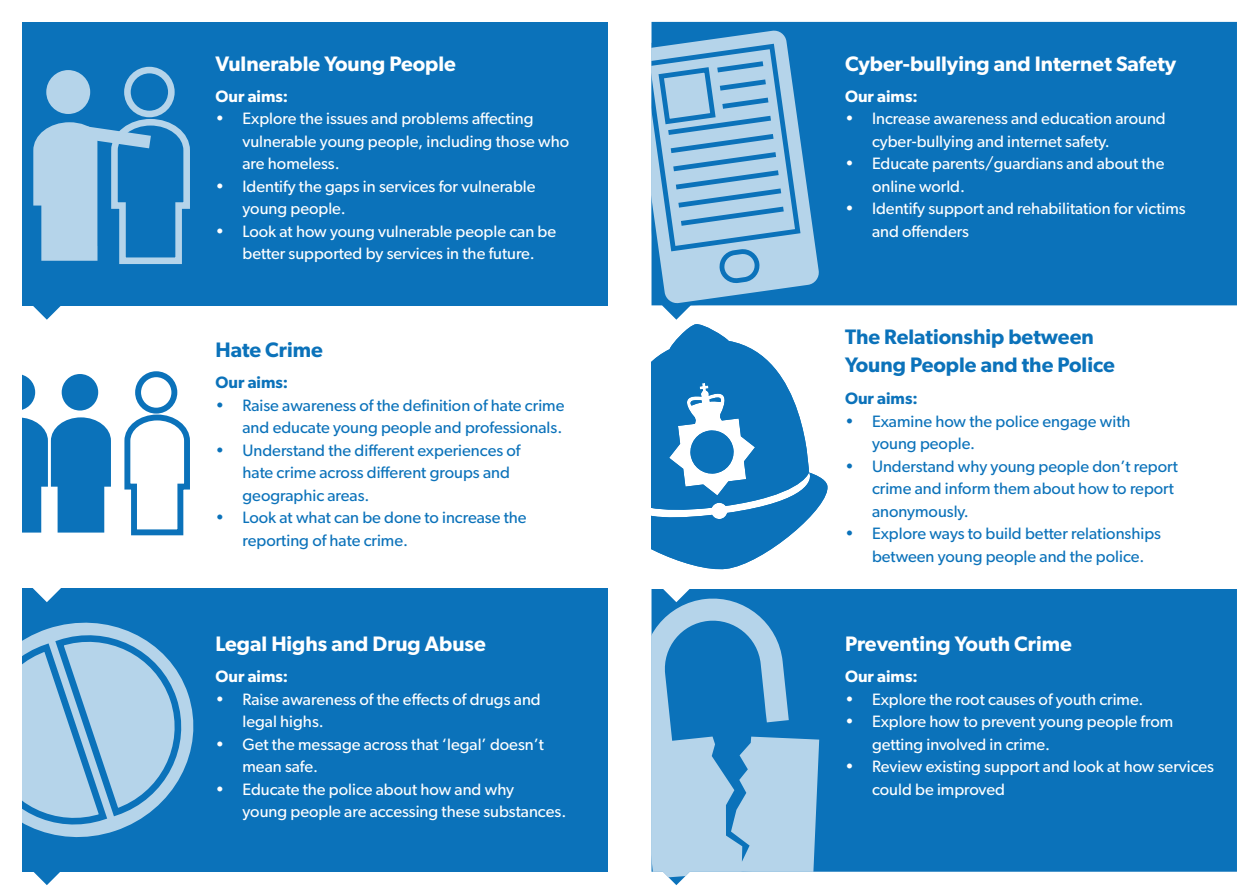
<style>
.page{position:relative;width:1259px;height:893px;background:#fff}
.page>*{position:absolute;margin:0;border:0;box-sizing:border-box;transform-origin:0 0}
.t1{font:600 21px "Gibson";color:#fff}
.t2{font:600 21px/28.2px "Gibson";color:#0b72ba}
.t3{font:16.5px/22.5px "Gibson";color:#fff}
.t4{font:16.5px/22.5px "Gibson";color:#0b72ba}
.t5{font:600 16.5px "Gibson";color:#fff}
.t6{font:600 16.5px "Gibson";color:#0b72ba}
</style>
<div class="page">
<div style="left:651px;top:589px;width:586px;height:296px;background:#0b72ba"></div>
<svg style="left:651px;top:595px;width:168px;height:283px;background:#6fabd6"></svg>
<svg style="left:651px;top:324px;width:177px;height:246px;fill:#0b72ba"></svg>
<div style="left:62px;top:374px;width:36px;height:36px;background:#0b72ba;border-radius:50%"></div>
<svg style="left:124px;top:371px;width:66px;height:165px"></svg>
<svg style="left:22px;top:374px;width:13px;height:36px"></svg>
<svg style="left:22px;top:417px;width:89px;height:116px"></svg>
<div style="left:22px;top:588px;width:585px;height:284px;background:#0b72ba"></div>
<svg style="left:44px;top:622px;width:150px;height:216px"></svg>
<svg style="left:22px;top:627px;width:167px;height:205px"></svg>
<div style="left:22px;top:22px;width:585px;height:283px;background:#0b72ba"></div>
<svg style="left:33px;top:66px;width:157px;height:198px"></svg>
<svg style="left:26px;top:305px;width:41px;height:15px"></svg>
<svg style="left:32px;top:588px;width:29px;height:14px"></svg>
<svg style="left:33px;top:872px;width:27px;height:13px"></svg>
<div style="left:668px;top:22px;width:569px;height:298px;background:#0b72ba"></div>
<svg style="left:651px;top:22px;width:176px;height:290px;background:#3e8fc8"></svg>
<svg style="left:651px;top:41px;width:152px;height:246px;background:#89badd"></svg>
<svg style="left:656px;top:561px;width:41px;height:41px"></svg>
<p class="t1" style="left:215px;top:51px;width:242px">Vulnerable Young People</p>
<p class="t5" style="left:215px;top:86px;width:74px">Our aims:</p>
<p class="t3" style="left:242px;top:107px;width:328px;text-indent:-27px">• Explore the issues and problems affecting vulnerable young people, including those who are homeless.</p>
<p class="t3" style="left:242px;top:175px;width:294px;text-indent:-27px">• Identify the gaps in services for vulnerable young people.</p>
<p class="t3" style="left:215px;top:220px;width:342px;text-align:center">• Look at how young vulnerable people can be better supported by services in the future.</p>
<p class="t2" style="left:215px;top:335px;width:109px">Hate Crime</p>
<p class="t6" style="left:215px;top:373px;width:74px">Our aims:</p>
<p class="t4" style="left:215px;top:393px;width:350px;text-align:right">• Raise awareness of the definition of hate crime and educate young people and professionals.</p>
<p class="t4" style="left:242px;top:438px;width:279px;text-indent:-27px">• Understand the different experiences of hate crime across different groups and geographic areas.</p>
<p class="t4" style="left:242px;top:506px;width:286px;text-indent:-27px">• Look at what can be done to increase the reporting of hate crime.</p>
<p class="t1" style="left:215px;top:631px;width:272px">Legal Highs and Drug Abuse</p>
<p class="t5" style="left:215px;top:667px;width:74px">Our aims:</p>
<p class="t3" style="left:242px;top:688px;width:300px;text-indent:-27px">• Raise awareness of the effects of drugs and legal highs.</p>
<p class="t3" style="left:242px;top:733px;width:303px;text-indent:-27px">• Get the message across that ‘legal’ doesn’t mean safe.</p>
<p class="t3" style="left:242px;top:778px;width:325px;text-indent:-27px">• Educate the police about how and why<br>young people are accessing these substances.</p>
<p class="t1" style="left:845px;top:51px;width:333px">Cyber-bullying and Internet Safety</p>
<p class="t5" style="left:845px;top:86px;width:74px">Our aims:</p>
<p class="t3" style="left:872px;top:107px;width:295px;text-indent:-27px">• Increase awareness and education around cyber-bullying and internet safety.</p>
<p class="t3" style="left:872px;top:152px;width:294px;text-indent:-27px">• Educate parents/guardians and about the online world.</p>
<p class="t3" style="left:872px;top:197px;width:315px;text-indent:-27px">• Identify support and rehabilitation for victims and offenders</p>
<p class="t2" style="left:845px;top:322px;width:271px">The Relationship between<br>Young People and the Police</p>
<p class="t6" style="left:845px;top:388px;width:74px">Our aims:</p>
<p class="t4" style="left:872px;top:409px;width:260px;text-indent:-27px">• Examine how the police engage with young people.</p>
<p class="t4" style="left:872px;top:454px;width:307px;text-indent:-27px">• Understand why young people don’t report crime and inform them about how to report anonymously.</p>
<p class="t4" style="left:872px;top:522px;width:290px;text-indent:-27px">• Explore ways to build better relationships between young people and the police.</p>
<p class="t1" style="left:845px;top:631px;width:228px">Preventing Youth Crime</p>
<p class="t5" style="left:845px;top:667px;width:74px">Our aims:</p>
<p class="t3" style="left:845px;top:688px;width:300px">• Explore the root causes of youth crime.</p>
<p class="t3" style="left:872px;top:710px;width:303px;text-indent:-27px">• Explore how to prevent young people from getting involved in crime.</p>
<p class="t3" style="left:872px;top:755px;width:344px;text-indent:-27px">• Review existing support and look at how services could be improved</p>
</div>
